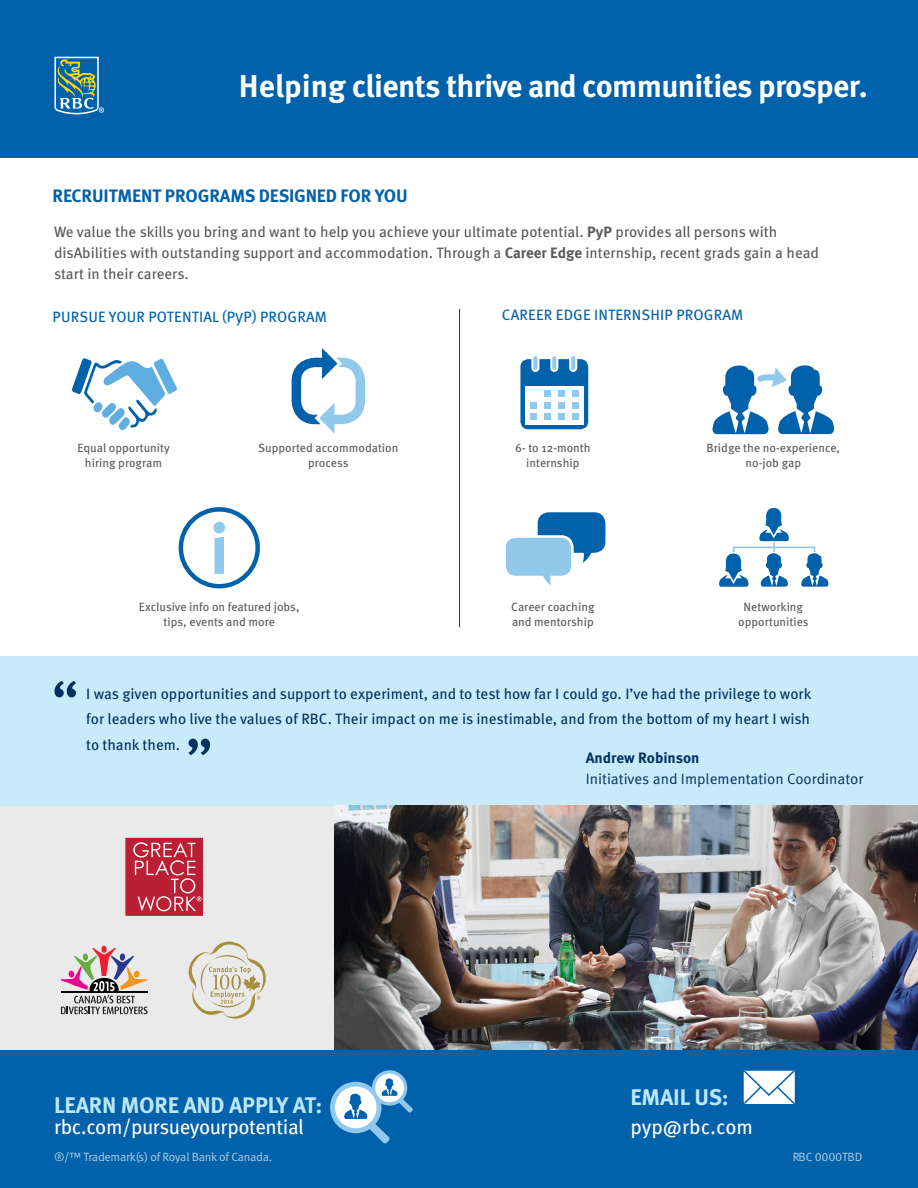
<style>
.page{position:relative;width:918px;height:1188px;background:#fff}
.page>*{position:absolute;margin:0;border:0;box-sizing:border-box;transform-origin:0 0}
.t1{font:700 31.5px "Meta Pro";letter-spacing:-.02em;color:#fff}
.t2{font:700 22.5px "Meta Pro";letter-spacing:-.01em;color:#bce6fa}
.t3{font:20.55px "Meta Pro";letter-spacing:-.02em;color:#fff}
.t4{font:700 18px "Meta Pro";letter-spacing:-.01em;color:#0161aa}
.t5{font:15px/21px "Meta Pro";color:#57585a}
.t6{font:15px/25.5px "Meta Pro";color:#003160;text-align:justify}
.t7{font:15px "Meta Pro";letter-spacing:.01em;color:#0161aa}
.t8{font:15px "Meta Pro Norm";color:#003160}
.t9{font:700 15px "Meta Pro";color:#003160}
.t10{font:12px/15px "Meta Pro";color:#57585a;text-align:center}
.t11{font:12px "Meta Pro Norm";letter-spacing:-.02em;color:#fff}
.s1{font-weight:700}
.s2{font-family:"Meta Pro Norm";font-size:18px}
</style>
<div class="page">
<div style="left:0;top:806px;width:918px;height:272px;background:#eaeaeb"></div>
<svg style="left:61px;top:946px;width:87px;height:68px"></svg>
<svg style="left:189px;top:942px;width:77px;height:77px"></svg>
<svg style="left:125px;top:838px;width:78px;height:78px;background:#c33e4f"></svg>
<div style="left:0;top:657px;width:918px;height:149px;background:#c8eafa"></div>
<svg style="left:189px;top:739px;width:21px;height:16px"></svg>
<svg style="left:54px;top:681px;width:22px;height:16px"></svg>
<img style="left:335px;top:806px;width:583px;height:244px">
<div style="left:0;top:1050px;width:918px;height:138px;background:#0161aa"></div>
<svg style="left:744px;top:1070px;width:51px;height:34px;background:#deebf4"></svg>
<hr style="left:459px;top:309px;width:1px;height:318px;background:#004279">
<div style="left:520px;top:359px;width:68px;height:70px;background:#0161aa;border-radius:8px"></div>
<div style="left:525px;top:386px;width:58px;height:39px;background:#fff"></div>
<svg style="left:530px;top:356px;width:11px;height:16px"></svg>
<svg style="left:549px;top:356px;width:10px;height:16px"></svg>
<svg style="left:568px;top:356px;width:10px;height:16px"></svg>
<div style="left:530px;top:414px;width:7px;height:6px;background:#91c9ed"></div>
<div style="left:544px;top:414px;width:7px;height:6px;background:#91c9ed"></div>
<svg style="left:558px;top:414px;width:6px;height:6px"></svg>
<svg style="left:572px;top:414px;width:6px;height:6px"></svg>
<div style="left:530px;top:402px;width:7px;height:7px;background:#91c9ed"></div>
<div style="left:544px;top:402px;width:7px;height:7px;background:#91c9ed"></div>
<div style="left:558px;top:402px;width:6px;height:7px;background:#91c9ed"></div>
<div style="left:572px;top:402px;width:6px;height:7px;background:#91c9ed"></div>
<div style="left:544px;top:390px;width:7px;height:7px;background:#91c9ed"></div>
<div style="left:558px;top:390px;width:6px;height:7px;background:#91c9ed"></div>
<div style="left:572px;top:390px;width:6px;height:7px;background:#91c9ed"></div>
<div style="left:179px;top:507px;width:81px;height:81px;border:4px solid #0161aa;border-radius:50%"></div>
<svg style="left:213px;top:522px;width:12px;height:52px"></svg>
<svg style="left:291px;top:348px;width:74px;height:86px"></svg>
<svg style="left:72px;top:358px;width:105px;height:72px"></svg>
<svg style="left:713px;top:365px;width:121px;height:69px"></svg>
<div style="left:733px;top:547px;width:82px;height:25px;border:2px solid #91c9ed"></div>
<hr style="left:773px;top:540px;width:2px;height:20px;background:#91c9ed">
<svg style="left:719px;top:550px;width:33px;height:37px"></svg>
<svg style="left:758px;top:551px;width:32px;height:36px"></svg>
<svg style="left:759px;top:508px;width:30px;height:36px"></svg>
<svg style="left:798px;top:551px;width:31px;height:36px"></svg>
<svg style="left:330px;top:1070px;width:83px;height:73px"></svg>
<div style="left:538px;top:512px;width:67px;height:41px;background:#0161aa;border-radius:11px"></div>
<div style="left:505px;top:537px;width:67px;height:40px;background:#91c9ed;border-radius:11px"></div>
<div style="left:503px;top:535px;width:71px;height:43px;border:3px solid #fff;border-radius:11px"></div>
<svg style="left:542px;top:574px;width:9px;height:12px"></svg>
<svg style="left:583px;top:552px;width:9px;height:11px"></svg>
<div style="left:0;top:0;width:918px;height:158px;background:#0161aa"></div>
<svg style="left:54px;top:56px;width:50px;height:59px"></svg>
<p class="t1" style="left:239px;top:62px;width:630px">Helping clients thrive and communities prosper.</p>
<p class="t4" style="left:53px;top:182px;width:357px">RECRUITMENT PROGRAMS DESIGNED FOR YOU</p>
<p class="t5" style="left:54px;top:220px;width:767px">We value the skills you bring and want to help you achieve your ultimate potential. <span class="s1">PyP</span> provides all persons with disAbilities with outstanding support and accommodation. Through a <span class="s1">Career Edge</span> internship, recent grads gain a head start in their careers.</p>
<p class="t7" style="left:53px;top:306px;width:276px">PURSUE YOUR POTENTIAL (P<span class="s2">y</span>P) PROGRAM</p>
<p class="t7" style="left:502px;top:303px;width:243px">CAREER EDGE INTERNSHIP PROGRAM</p>
<p class="t10" style="left:77px;top:439px;width:94px">Equal opportunity hiring program</p>
<p class="t10" style="left:258px;top:439px;width:142px">Supported accommodation process</p>
<p class="t10" style="left:515px;top:439px;width:77px">6- to 12-month internship</p>
<p class="t10" style="left:707px;top:439px;width:135px">Bridge the no-experience, no-job gap</p>
<p class="t10" style="left:139px;top:599px;width:162px">Exclusive info on featured jobs, tips, events and more</p>
<p class="t10" style="left:511px;top:599px;width:85px;text-align:left">Career coaching and mentorship</p>
<p class="t10" style="left:738px;top:599px;width:72px">Networking opportunities</p>
<p class="t6" style="left:86px;top:680px;width:727px">I was given opportunities and support to experiment, and to test how far I could go. I’ve had the privilege to work for leaders who live the values of RBC. Their impact on me is inestimable, and from the bottom of my heart I wish to thank them.</p>
<p class="t9" style="left:586px;top:746px;width:115px">Andrew Robinson</p>
<p class="t8" style="left:586px;top:767px;width:279px">Initiatives and Implementation Coordinator</p>
<p class="t2" style="left:54px;top:1088px;width:270px">LEARN MORE AND APPLY AT:</p>
<p class="t3" style="left:54px;top:1111px;width:251px">rbc.com/pursueyourpotential</p>
<p class="t2" style="left:630px;top:1080px;width:100px">EMAIL US:</p>
<p class="t3" style="left:630px;top:1111px;width:124px">pyp@rbc.com</p>
<p class="t11" style="left:54px;top:1148px;width:220px">®/™ Trademark(s) of Royal Bank of Canada.</p>
<p class="t11" style="left:792px;top:1148px;width:72px">RBC 0000TBD</p>
</div>
